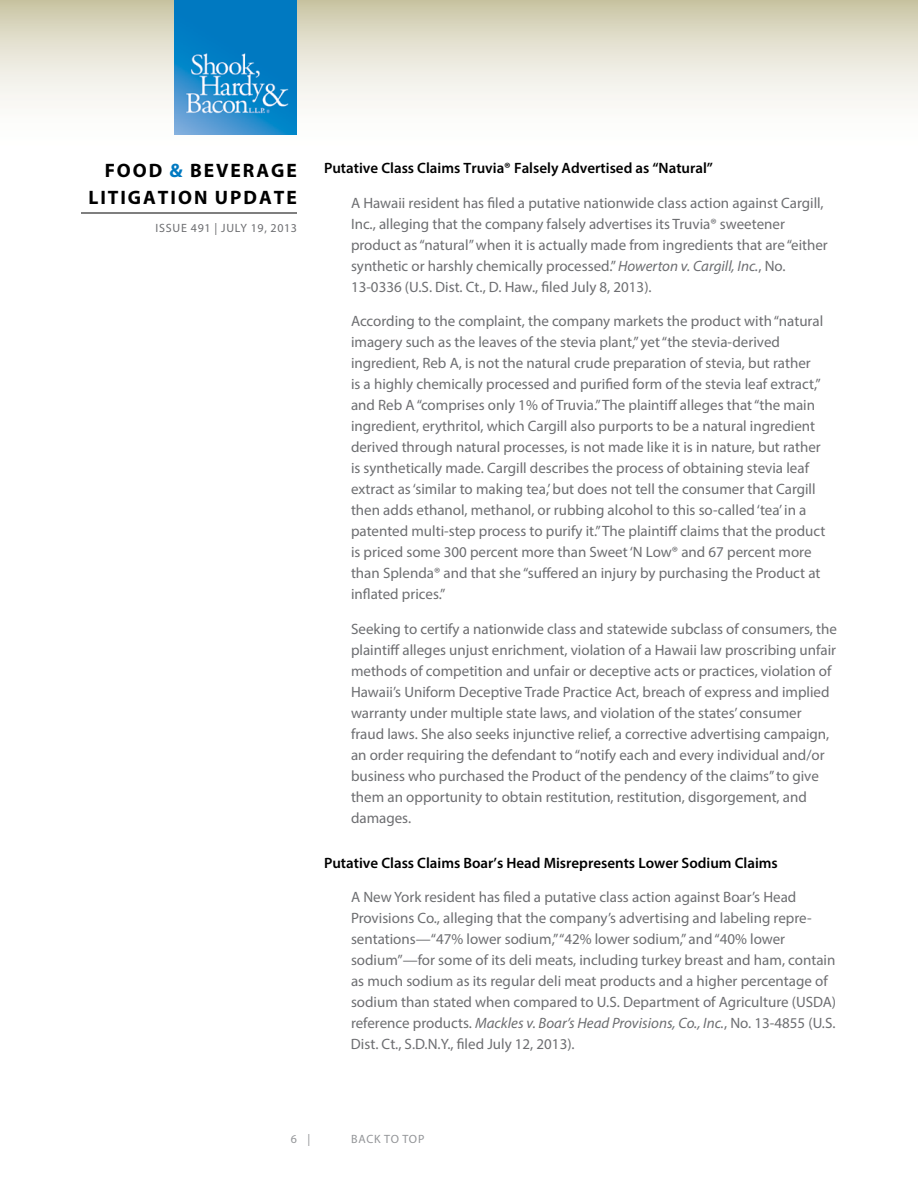
<style>
.page{position:relative;width:918px;height:1188px;background:#fff}
.page>*{position:absolute;margin:0;border:0;box-sizing:border-box;transform-origin:0 0}
.t1{font:700 19.5px/27px "Myriad Pro";letter-spacing:.1em;color:#000}
.t2{font:15px/21px "Myriad Pro";color:#6d6e71}
.t3{font:600 15px "Myriad Pro";color:#000}
.t4{font:12px "Myriad Pro";letter-spacing:.05em;color:#6d6e71}
.t5{font:12px "Myriad Pro";color:#939598}
.s1{color:#0079c1}
.s2{font-style:italic}
</style>
<div class="page">
<svg style="left:0;top:0;width:918px;height:135px"></svg>
<hr style="left:81px;top:213px;width:216px;height:1px;background:#000">
<img style="left:175px;top:0;width:122px;height:135px">
<h1 class="t1" style="left:88px;top:156px;width:210px;text-indent:16px">FOOD <span class="s1">&amp;</span> BEVERAGE<br>LITIGATION UPDATE</h1>
<p class="t4" style="left:155px;top:221px;width:143px">Issue 491 | JU ly 19, 2013</p>
<p class="t3" style="left:324px;top:159px;width:391px">Putative Class Claims Truvia® Falsely Advertised as “Natural”</p>
<p class="t2" style="left:351px;top:192px;width:478px">A Hawaii resident has filed a putative nationwide class action against Cargill, Inc., alleging that the company falsely advertises its Truvia® sweetener product as “natural” when it is actually made from ingredients that are “either synthetic or harshly chemically processed.” <span class="s2">Howerton v. Cargill, Inc.</span>, No.<br>13-0336 (U.S. Dist. Ct., D. Haw., filed July 8, 2013).</p>
<p class="t2" style="left:351px;top:310px;width:476px">According to the complaint, the company markets the product with “natural imagery such as the leaves of the stevia plant,” yet “the stevia-derived ingredient, Reb A, is not the natural crude preparation of stevia, but rather<br>is a highly chemically processed and purified form of the stevia leaf extract,” and Reb A “comprises only 1% of Truvia.” The plaintiff alleges that “the main ingredient, erythritol, which Cargill also purports to be a natural ingredient derived through natural processes, is not made like it is in nature, but rather is synthetically made. Cargill describes the process of obtaining stevia leaf extract as ‘similar to making tea,’ but does not tell the consumer that Cargill then adds ethanol, methanol, or rubbing alcohol to this so-called ‘tea’ in a patented multi-step process to purify it.” The plaintiff claims that the product is priced some 300 percent more than Sweet ‘N Low® and 67 percent more than Splenda® and that she “suffered an injury by purchasing the Product at inflated prices.”</p>
<p class="t2" style="left:351px;top:618px;width:487px">Seeking to certify a nationwide class and statewide subclass of consumers, the plaintiff alleges unjust enrichment, violation of a Hawaii law proscribing unfair methods of competition and unfair or deceptive acts or practices, violation of Hawaii’s Uniform Deceptive Trade Practice Act, breach of express and implied warranty under multiple state laws, and violation of the states’ consumer fraud laws. She also seeks injunctive relief, a corrective advertising campaign, an order requiring the defendant to “notify each and every individual and/or business who purchased the Product of the pendency of the claims” to give them an opportunity to obtain restitution, restitution, disgorgement, and damages.</p>
<p class="t3" style="left:324px;top:853px;width:455px">Putative Class Claims Boar’s Head Misrepresents Lower Sodium Claims</p>
<p class="t2" style="left:351px;top:886px;width:487px">A New York resident has filed a putative class action against Boar’s Head Provisions Co., alleging that the company’s advertising and labeling repre&shy;sentations—“47% lower sodium,” “42% lower sodium,” and “40% lower sodium”—for some of its deli meats, including turkey breast and ham, contain as much sodium as its regular deli meat products and a higher percentage of sodium than stated when compared to U.S. Department of Agriculture (USDA) reference products. <span class="s2">Mackles v. Boar’s Head Provisions, Co., Inc.</span>, No. 13-4855 (U.S.<br>Dist. Ct., S.D.N.Y., filed July 12, 2013).</p>
<p class="t5" style="left:291px;top:1132px;width:21px">6 |</p>
<p class="t5" style="left:351px;top:1132px;width:9px">back</p>
<p class="t5" style="left:384px;top:1132px;width:27px">to top</p>
</div>
